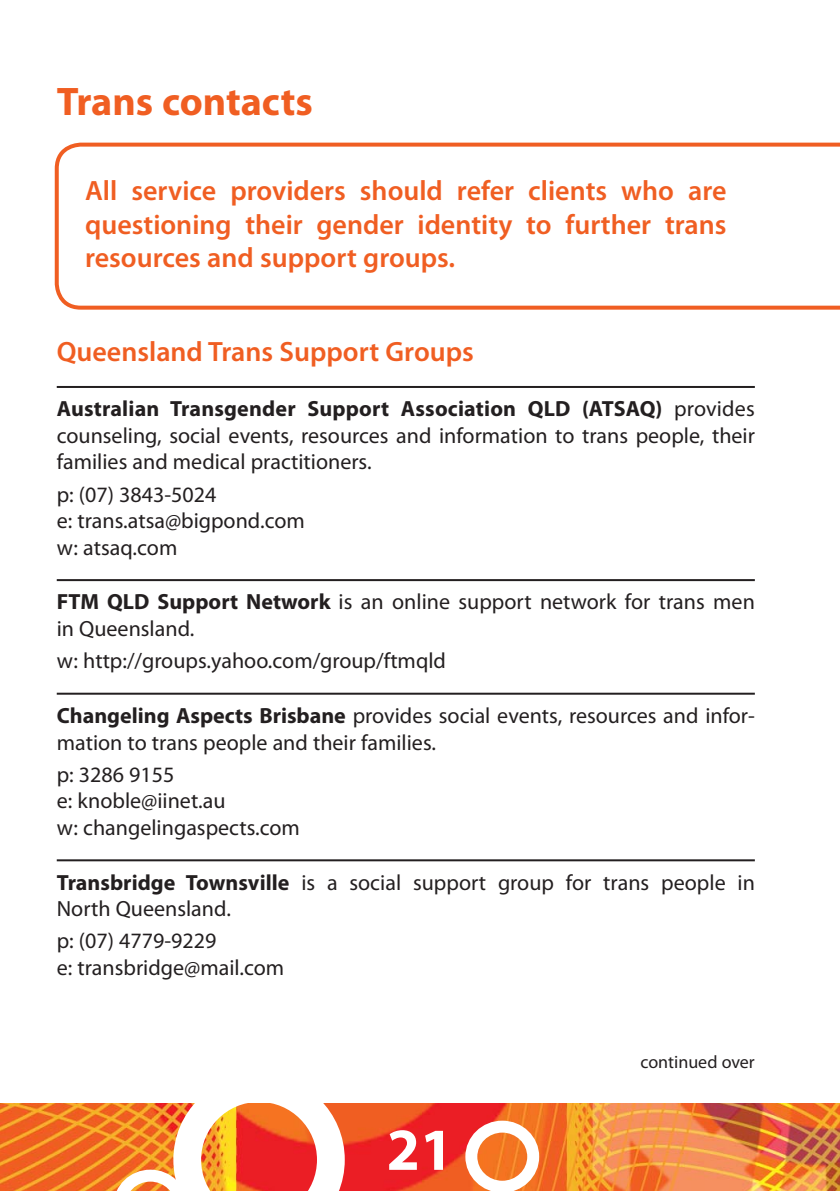
<style>
.page{position:relative;width:840px;height:1191px;background:#fff}
.page>*{position:absolute;margin:0;border:0;box-sizing:border-box;transform-origin:0 0}
.t1{font:700 60px "Myriad Pro";color:#fff}
.t2{font:700 40px "Myriad Pro";color:#f05e22}
.t3{font:600 28px/33.8px "Myriad Pro";color:#f05e22;text-align:justify}
.t4{font:22px/26.6px "Myriad Pro";color:#231f20}
.t5{font:18px "Myriad Pro";color:#231f20}
.s1{font-weight:700}
</style>
<div class="page">
<svg style="left:54px;top:142px;width:785px;height:168px"></svg>
<img style="left:0;top:1103px;width:839px;height:88px">
<svg style="left:113px;top:1103px;width:231px;height:88px"></svg>
<svg style="left:465px;top:1120px;width:74px;height:71px"></svg>
<hr style="left:57px;top:386px;width:697px;height:2px;background:#231f20">
<hr style="left:57px;top:579px;width:697px;height:2px;background:#231f20">
<hr style="left:57px;top:692px;width:697px;height:2px;background:#231f20">
<hr style="left:57px;top:859px;width:697px;height:2px;background:#231f20">
<h2 class="t2" style="left:57px;top:86px;width:257px">Trans contacts</h2>
<p class="t3" style="left:85px;top:175px;width:642px">All service providers should refer clients who are questioning their gender identity to further trans resources and support groups.</p>
<p class="t3" style="left:57px;top:337px;width:418px">Queensland Trans Support Groups</p>
<p class="t4" style="left:57px;top:397px;width:699px;text-align:justify"><span class="s1">Australian Transgender Support Association QLD (ATSAQ)</span> provides counseling, social events, resources and information to trans people, their families and medical practitioners.</p>
<p class="t4" style="left:57px;top:482px;width:249px">p: (07) 3843-5024<br>e: trans.atsa@bigpond.com w: atsaq.com</p>
<p class="t4" style="left:57px;top:590px;width:699px"><span class="s1">FTM QLD Support Network</span> is an online support network for trans men in Queensland.</p>
<p class="t4" style="left:57px;top:649px;width:390px">w: http://groups.yahoo.com/group/ftmqld</p>
<p class="t4" style="left:57px;top:704px;width:699px"><span class="s1">Changeling Aspects Brisbane</span> provides social events, resources and infor&shy;mation to trans people and their families.</p>
<p class="t4" style="left:57px;top:762px;width:244px">p: 3286 9155<br>e: knoble@iinet.au<br>w: changelingaspects.com</p>
<p class="t4" style="left:57px;top:870px;width:699px"><span class="s1">Transbridge Townsville</span> is a social support group for trans people in<br>North Queensland.</p>
<p class="t4" style="left:57px;top:929px;width:229px">p: (07) 4779-9229<br>e: transbridge@mail.com</p>
<h1 class="t1" style="left:386px;top:1126px;width:68px">21</h1>
<p class="t5" style="left:640px;top:1055px;width:116px">continued over</p>
</div>
